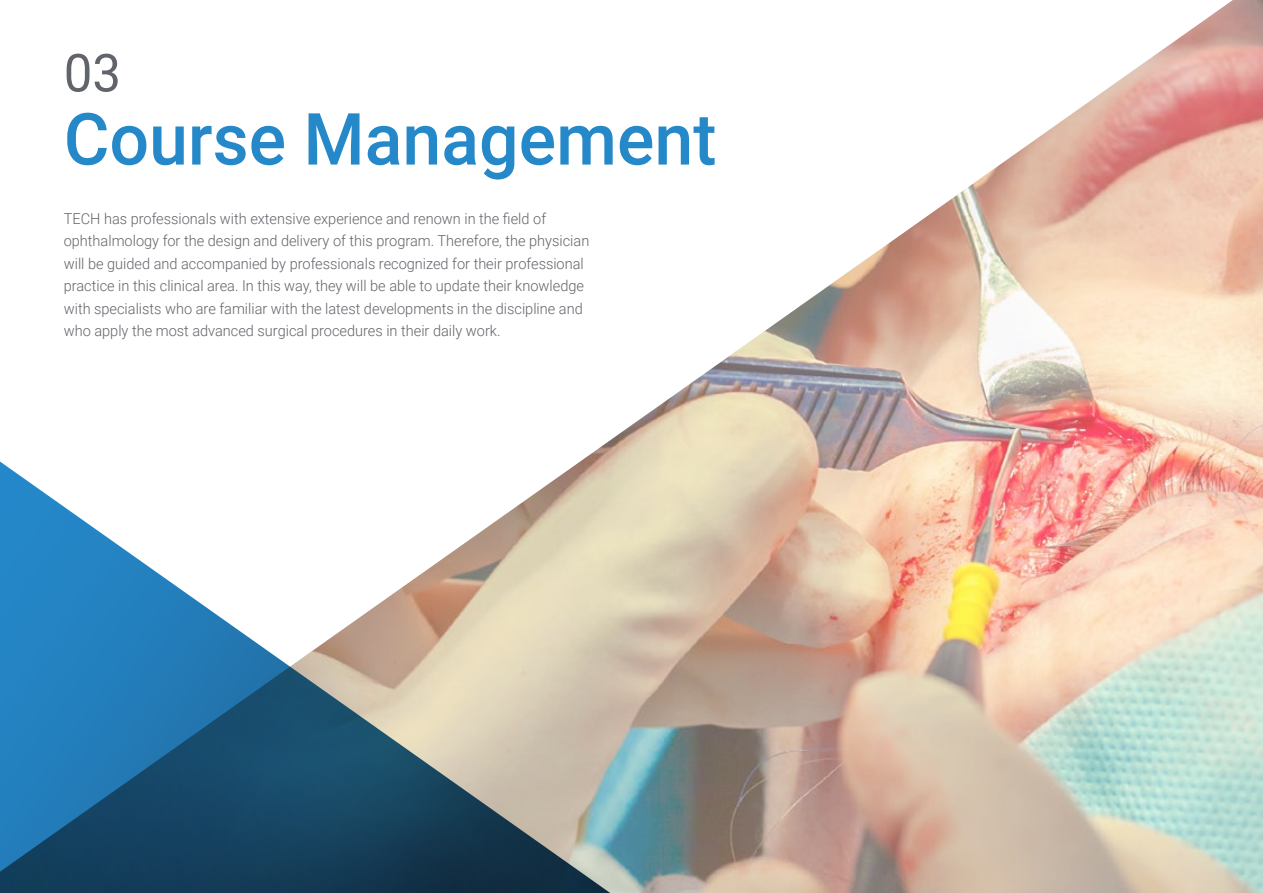
<style>
.page{position:relative;width:1263px;height:893px;background:#fff}
.page>*{position:absolute;margin:0;border:0;box-sizing:border-box;transform-origin:0 0}
.t1{font:500 72px "Roboto";color:#2488c9}
.t2{font:52.5px "Roboto";color:#61646a}
.t3{font:300 15px/22.5px "Roboto";color:#61646a}
</style>
<div class="page">
<img style="left:602px;top:0;width:661px;height:893px">
<svg style="left:0;top:446px;width:640px;height:447px"></svg>
<h2 class="t2" style="left:64px;top:36px;width:59px">03</h2>
<h1 class="t1" style="left:64px;top:89px;width:654px">Course Management</h1>
<p class="t3" style="left:64px;top:207px;width:527px">TECH has professionals with extensive experience and renown in the field of ophthalmology for the design and delivery of this program. Therefore, the physician will be guided and accompanied by professionals recognized for their professional practice in this clinical area. In this way, they will be able to update their knowledge with specialists who are familiar with the latest developments in the discipline and who apply the most advanced surgical procedures in their daily work.</p>
</div>
